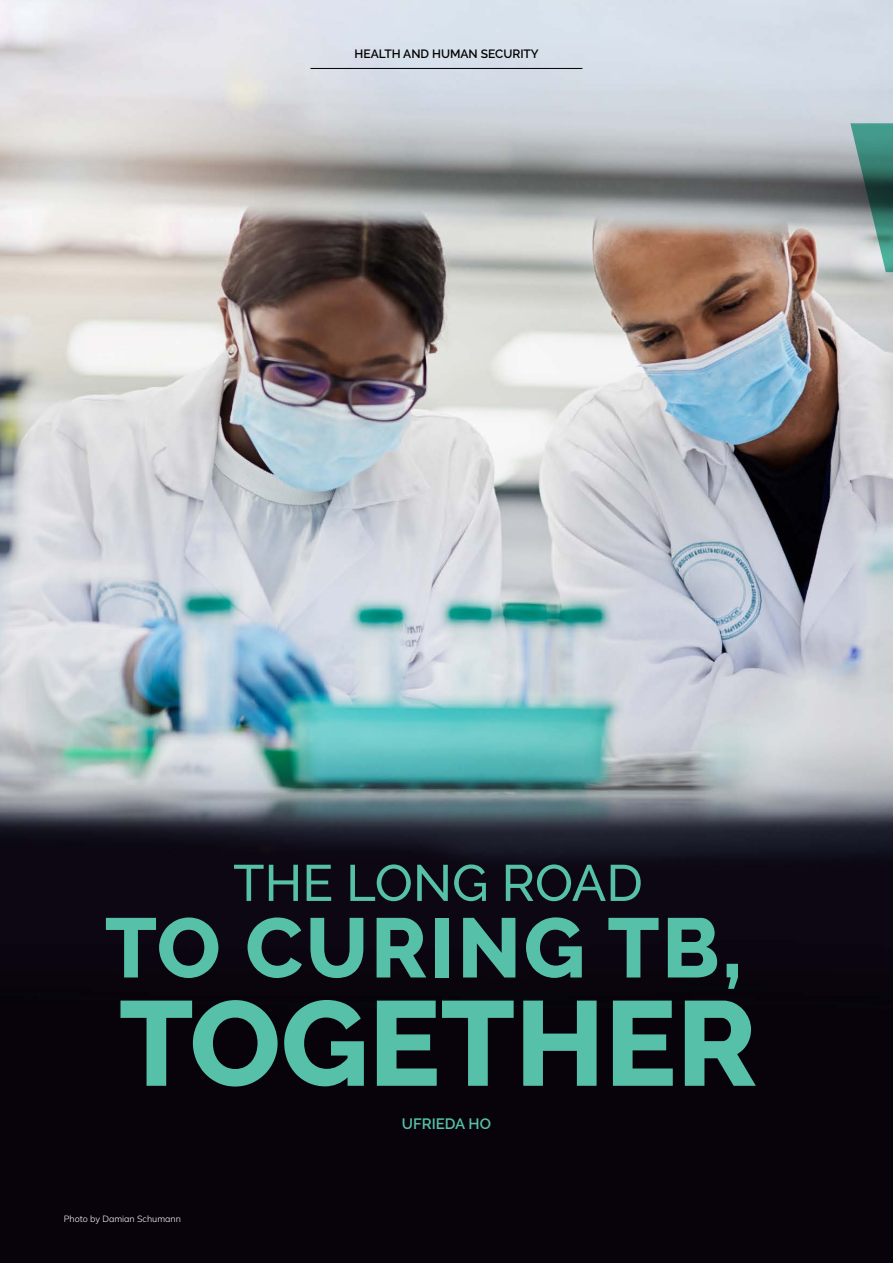
<style>
.page{position:relative;width:893px;height:1263px;background:#fff}
.page>*{position:absolute;margin:0;border:0;box-sizing:border-box;transform-origin:0 0}
.t1{font:800 120px "Raleway";color:#56c1a8}
.t2{font:800 84px "Raleway";letter-spacing:.03em;color:#56c1a8}
.t3{font:500 51px "Raleway";color:#56c1a8}
.t4{font:600 15px "Raleway";color:#56c1a8}
.t5{font:600 12px "Raleway";color:#000}
.t6{font:200 9px "Mulish";color:#fff}
</style>
<div class="page">
<img style="left:0;top:0;width:893px;height:1263px">
<svg style="left:850px;top:123px;width:43px;height:149px;background:#67908a"></svg>
<hr style="left:310px;top:68px;width:272px;height:1px;background:#000">
<p class="t5" style="left:354px;top:47px;width:186px">HEALTH AND HUMAN SECURITY</p>
<h3 class="t3" style="left:233px;top:854px;width:411px">THE LONG ROAD</h3>
<h2 class="t2" style="left:105px;top:900px;width:639px">TO CURING TB,</h2>
<h1 class="t1" style="left:119px;top:976px;width:639px">TOGETHER</h1>
<p class="t6" style="left:64px;top:1213px;width:119px">Photo by Damian Schumann</p>
<p class="t4" style="left:402px;top:1115px;width:91px">UFRIEDA HO</p>
</div>
